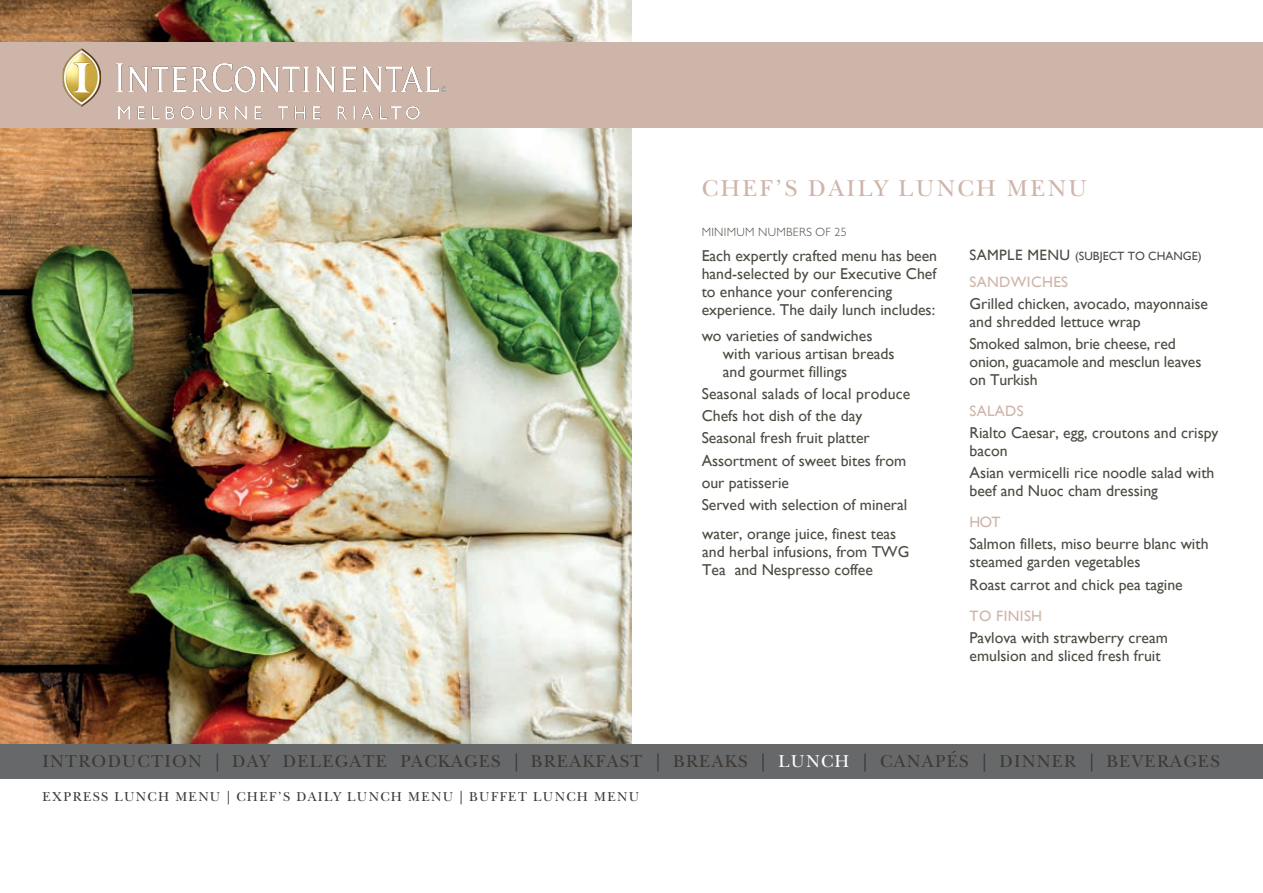
<style>
.page{position:relative;width:1263px;height:893px;background:#fff}
.page>*{position:absolute;margin:0;border:0;box-sizing:border-box;transform-origin:0 0}
.t1{font:24px "New Baskerville";letter-spacing:.1em;color:#ceb4a9}
.t2{font:18px "New Baskerville";letter-spacing:.07em;color:#3d3935}
.t3{font:15.75px/18px "Gill Sans";color:#4c4b43}
.t4{font:15px "Gill Sans";letter-spacing:.025em;color:#ceb4a9}
.t5{font:13.5px "New Baskerville";letter-spacing:.1em;color:#3d3935}
.t6{font:12px "Gill Sans";color:#4c4b43}
.t7{font:300 12px "Gill Sans MT Pro";letter-spacing:.025em;color:#4c4b43}
.s1{font-size:15px}
.s2{color:#fff}
</style>
<div class="page">
<img style="left:0;top:0;width:632px;height:744px">
<div style="left:0;top:744px;width:1263px;height:34px;background:#676869"></div>
<div style="left:0;top:43px;width:1263px;height:85px;background:#ceb5a9"></div>
<img style="left:62px;top:48px;width:385px;height:72px">
<h1 class="t1" style="left:702px;top:174px;width:387px">CHEF’S DAILY LUNCH MENU</h1>
<p class="t7" style="left:702px;top:225px;width:147px">MINIMUM NUMBERS OF 25</p>
<p class="t3" style="left:702px;top:247px;width:237px">Each expertly crafted menu has been hand-selected by our Executive Chef to enhance your conferencing experience. The daily lunch includes:</p>
<p class="t3" style="left:723px;top:326px;width:173px;text-indent:-21px">wo varieties of sandwiches with various artisan breads and gourmet fillings</p>
<p class="t3" style="left:702px;top:383px;width:210px;line-height:22.2px">Seasonal salads of local produce<br>Chefs hot dish of the day<br>Seasonal fresh fruit platter<br>Assortment of sweet bites from our patisserie<br>Served with selection of mineral</p>
<p class="t3" style="left:702px;top:525px;width:209px">water, orange juice, finest teas and herbal infusions, from TWG<br>Tea and Nespresso coffee</p>
<p class="t6" style="left:969px;top:249px;width:234px"><span class="s1">SAMPLE MENU</span> (SUBJECT TO CHANGE)</p>
<p class="t4" style="left:969px;top:273px;width:100px">SANDWICHES</p>
<p class="t3" style="left:969px;top:295px;width:240px">Grilled chicken, avocado, mayonnaise and shredded lettuce wrap</p>
<p class="t3" style="left:969px;top:335px;width:233px">Smoked salmon, brie cheese, red onion, guacamole and mesclun leaves on Turkish</p>
<p class="t4" style="left:969px;top:402px;width:56px">SALADS</p>
<p class="t3" style="left:969px;top:424px;width:250px">Rialto Caesar, egg, croutons and crispy bacon</p>
<p class="t3" style="left:969px;top:464px;width:246px">Asian vermicelli rice noodle salad with beef and Nuoc cham dressing</p>
<p class="t4" style="left:969px;top:513px;width:33px">HOT</p>
<p class="t3" style="left:969px;top:535px;width:240px">Salmon fillets, miso beurre blanc with steamed garden vegetables</p>
<p class="t3" style="left:969px;top:576px;width:215px">Roast carrot and chick pea tagine</p>
<p class="t4" style="left:969px;top:607px;width:74px">TO FINISH</p>
<p class="t3" style="left:969px;top:629px;width:200px">Pavlova with strawberry cream emulsion and sliced fresh fruit</p>
<p class="t2" style="left:43px;top:751px;width:1179px">INTRODUCTION | DAY DELEGATE PACKAGES | BREAKFAST | BREAKS | <span class="s2">LUNCH</span> | CANAPÉS | DINNER | BEVERAGES</p>
<p class="t5" style="left:43px;top:788px;width:598px">EXPRESS LUNCH MENU | CHEF’S DAILY LUNCH MENU | BUFFET LUNCH MENU</p>
</div>
